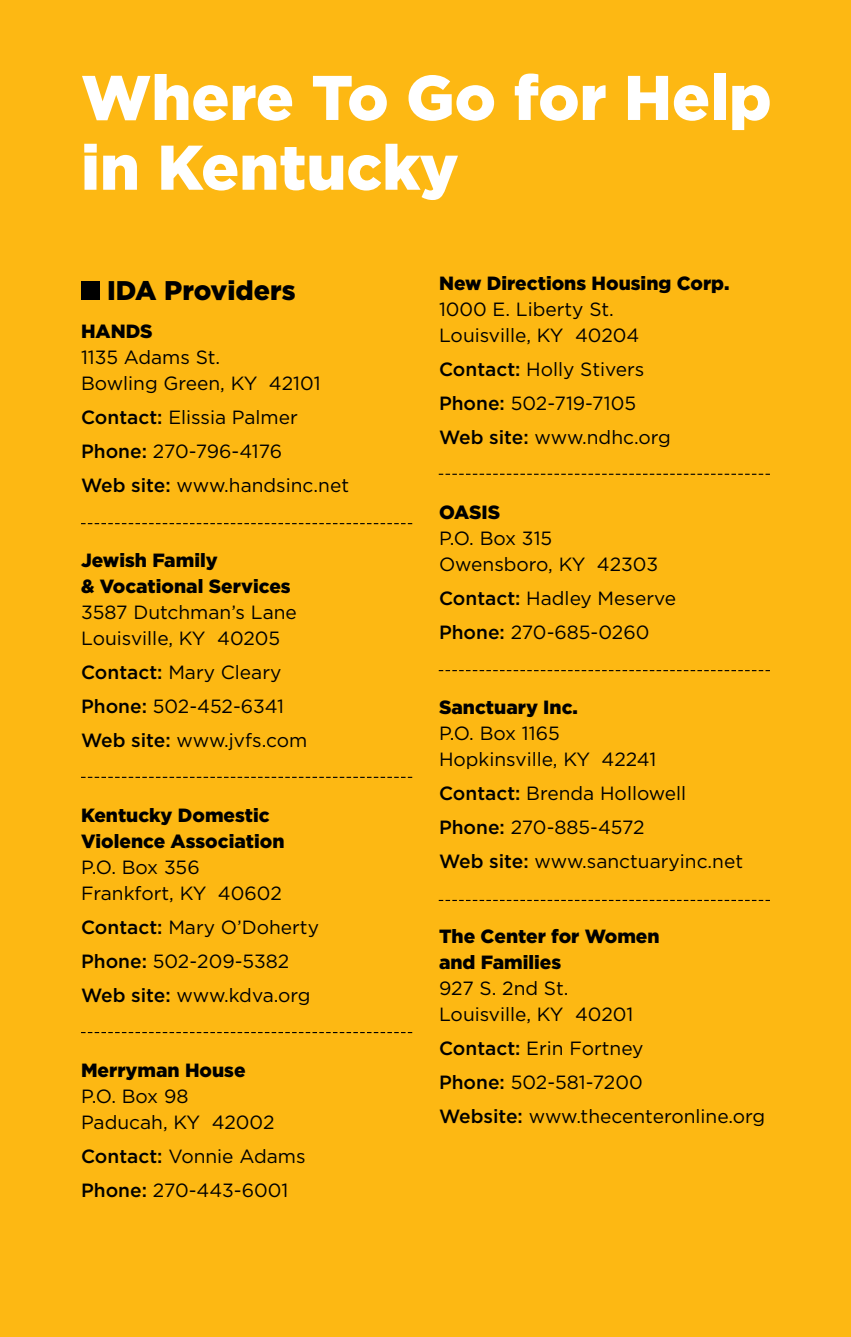
<style>
.page{position:relative;width:851px;height:1337px;background:#fff}
.page>*{position:absolute;margin:0;border:0;box-sizing:border-box;transform-origin:0 0}
.t1{font:900 63px/69.8px "Gotham";color:#fff}
.t2{font:900 27px "Gotham";color:#000}
.t3{font:19.12px/34px "Gotham";color:#000}
.t4{font:900 19.12px/25.9px "Gotham";color:#000}
.s1{font-weight:500}
</style>
<div class="page">
<div style="left:0;top:0;width:850px;height:1336px;background:#fdb813"></div>
<div style="left:81px;top:281px;width:19px;height:19px;background:#000"></div>
<svg style="left:81px;top:523px;width:331px;height:1px"></svg>
<svg style="left:81px;top:777px;width:331px;height:1px"></svg>
<svg style="left:81px;top:1032px;width:331px;height:1px"></svg>
<svg style="left:438px;top:474px;width:331px;height:1px"></svg>
<svg style="left:438px;top:670px;width:331px;height:1px"></svg>
<svg style="left:438px;top:900px;width:331px;height:1px"></svg>
<h1 class="t1" style="left:81px;top:61px;width:692px">Where To Go for Help in Kentucky</h1>
<h2 class="t2" style="left:107px;top:275px;width:190px">IDA Providers</h2>
<p class="t4" style="left:81px;top:318px;width:73px">HANDS</p>
<p class="t3" style="left:81px;top:344px;width:241px;line-height:25.9px">1135 Adams St.<br>Bowling Green, KY 42101</p>
<p class="t3" style="left:81px;top:400px;width:269px"><span class="s1">Contact:</span> Elissia Palmer<br><span class="s1">Phone:</span> 270-796-4176<br><span class="s1">Web site:</span> www.handsinc.net</p>
<p class="t4" style="left:81px;top:547px;width:211px">Jewish Family<br>&amp; Vocational Services</p>
<p class="t3" style="left:81px;top:599px;width:217px;line-height:25.9px">3587 Dutchman’s Lane<br>Louisville, KY 40205</p>
<p class="t3" style="left:81px;top:655px;width:228px"><span class="s1">Contact:</span> Mary Cleary<br><span class="s1">Phone:</span> 502-452-6341<br><span class="s1">Web site:</span> www.jvfs.com</p>
<p class="t4" style="left:81px;top:802px;width:205px">Kentucky Domestic<br>Violence Association</p>
<p class="t3" style="left:81px;top:854px;width:202px;line-height:25.9px">P.O. Box 356<br>Frankfort, KY 40602</p>
<p class="t3" style="left:81px;top:910px;width:239px"><span class="s1">Contact:</span> Mary O’Doherty<br><span class="s1">Phone:</span> 502-209-5382<br><span class="s1">Web site:</span> www.kdva.org</p>
<p class="t4" style="left:81px;top:1057px;width:166px">Merryman House</p>
<p class="t3" style="left:81px;top:1083px;width:195px;line-height:25.9px">P.O. Box 98<br>Paducah, KY 42002</p>
<p class="t3" style="left:81px;top:1139px;width:226px"><span class="s1">Contact:</span> Vonnie Adams<br><span class="s1">Phone:</span> 270-443-6001</p>
<p class="t4" style="left:439px;top:270px;width:292px">New Directions Housing Corp.</p>
<p class="t3" style="left:439px;top:296px;width:202px;line-height:25.9px">1000 E. Liberty St.<br>Louisville, KY 40204</p>
<p class="t3" style="left:439px;top:351px;width:233px"><span class="s1">Contact:</span> Holly Stivers<br><span class="s1">Phone:</span> 502-719-7105<br><span class="s1">Web site:</span> www.ndhc.org</p>
<p class="t4" style="left:439px;top:499px;width:63px">OASIS</p>
<p class="t3" style="left:439px;top:525px;width:221px;line-height:25.9px">P.O. Box 315<br>Owensboro, KY 42303</p>
<p class="t3" style="left:439px;top:580px;width:238px"><span class="s1">Contact:</span> Hadley Meserve<br><span class="s1">Phone:</span> 270-685-0260</p>
<p class="t4" style="left:439px;top:694px;width:140px">Sanctuary Inc.</p>
<p class="t3" style="left:439px;top:720px;width:219px;line-height:25.9px">P.O. Box 1165<br>Hopkinsville, KY 42241</p>
<p class="t3" style="left:439px;top:775px;width:305px"><span class="s1">Contact:</span> Brenda Hollowell<br><span class="s1">Phone:</span> 270-885-4572<br><span class="s1">Web site:</span> www.sanctuaryinc.net</p>
<p class="t4" style="left:439px;top:923px;width:222px">The Center for Women and Families</p>
<p class="t3" style="left:439px;top:975px;width:196px;line-height:25.9px">927 S. 2nd St.<br>Louisville, KY 40201</p>
<p class="t3" style="left:439px;top:1030px;width:328px"><span class="s1">Contact:</span> Erin Fortney<br><span class="s1">Phone:</span> 502-581-7200<br><span class="s1">Website:</span> www.thecenteronline.org</p>
</div>
